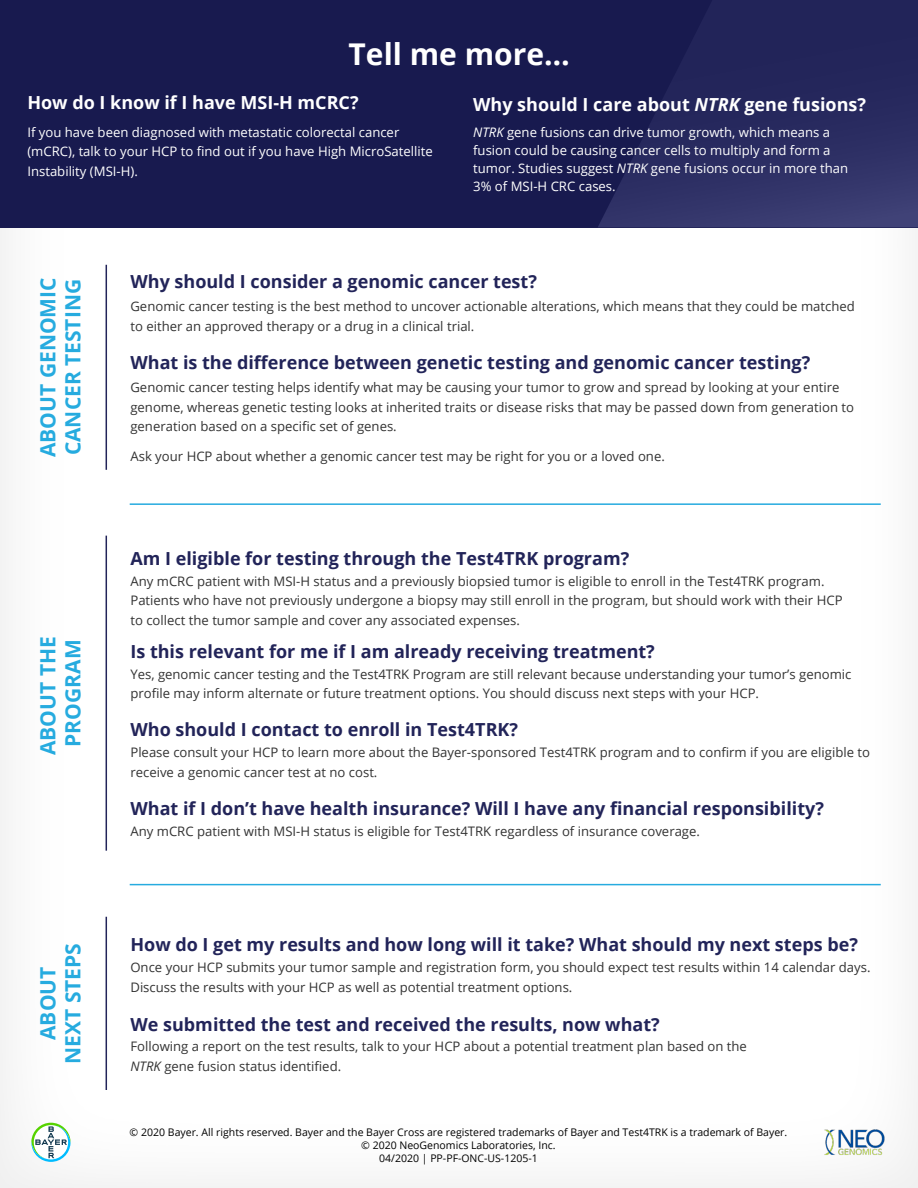
<style>
.page{position:relative;width:918px;height:1188px;background:#fff}
.page>*{position:absolute;margin:0;border:0;box-sizing:border-box;transform-origin:0 0}
.t1{font:700 30px "Open Sans";color:#fff}
.t2{font:700 21px/25.2px "Open Sans";color:#26abdf;text-align:center}
.t3{font:700 18px "Open Sans";color:#222459}
.t4{font:700 18px "Open Sans";color:#fff}
.t5{font:13.2px/19.5px "Open Sans";color:#333}
.t6{font:13.2px/18px "Open Sans";color:#fff}
.t7{font:10.5px/12.6px "Open Sans";color:#000;text-align:center}
.s1{font-style:italic}
</style>
<div class="page">
<div style="left:0;top:0;width:918px;height:227px;background:#181a4f"></div>
<svg style="left:598px;top:37px;width:320px;height:190px"></svg>
<hr style="left:106px;top:917px;width:1px;height:173px;background:#222459">
<hr style="left:106px;top:536px;width:1px;height:315px;background:#222459">
<hr style="left:106px;top:265px;width:1px;height:205px;background:#222459">
<hr style="left:130px;top:503px;width:751px;height:2px;background:#26abdf">
<hr style="left:130px;top:884px;width:751px;height:1px;background:#26abdf">
<svg style="left:31px;top:1123px;width:40px;height:39px"></svg>
<img style="left:824px;top:1129px;width:61px;height:27px">
<h1 class="t1" style="left:349px;top:33px;width:223px">Tell me more…</h1>
<h3 class="t4" style="left:27px;top:90px;width:333px">How do I know if I have MSI-H mCRC?</h3>
<p class="t6" style="left:27px;top:122px;width:407px;line-height:19.5px">If you have been diagnosed with metastatic colorectal cancer (mCRC), talk to your HCP to find out if you have High MicroSatellite<br>Instability (MSI-H).</p>
<h3 class="t4" style="left:473px;top:91px;width:394px">Why should I care about <span class="s1">NTRK</span> gene fusions?</h3>
<p class="t6" style="left:473px;top:123px;width:377px"><span class="s1">NTRK</span> gene fusions can drive tumor growth, which means a fusion could be causing cancer cells to multiply and form a tumor. Studies suggest <span class="s1">NTRK</span> gene fusions occur in more than 3% of MSI-H CRC cases.</p>
<h2 class="t2" style="left:35px;top:457px;width:181px;text-align:left;rotate:-90deg">ABOUT GENOMIC<br>CANCER TESTING</h2>
<h2 class="t2" style="left:35px;top:755px;width:120px;rotate:-90deg">ABOUT THE<br>PROGRAM</h2>
<h3 class="t3" style="left:130px;top:269px;width:408px">Why should I consider a genomic cancer test?</h3>
<p class="t5" style="left:130px;top:297px;width:726px">Genomic cancer testing is the best method to uncover actionable alterations, which means that they could be matched to either an approved therapy or a drug in a clinical trial.</p>
<h3 class="t3" style="left:130px;top:349px;width:681px">What is the difference between genetic testing and genomic cancer testing?</h3>
<p class="t5" style="left:130px;top:377px;width:725px">Genomic cancer testing helps identify what may be causing your tumor to grow and spread by looking at your entire genome, whereas genetic testing looks at inherited traits or disease risks that may be passed down from generation to generation based on a specific set of genes.</p>
<p class="t5" style="left:130px;top:447px;width:536px">Ask your HCP about whether a genomic cancer test may be right for you or a loved one.</p>
<h3 class="t3" style="left:130px;top:546px;width:500px">Am I eligible for testing through the Test4TRK program?</h3>
<p class="t5" style="left:130px;top:571px;width:714px">Any mCRC patient with MSI-H status and a previously biopsied tumor is eligible to enroll in the Test4TRK program.<br>Patients who have not previously undergone a biopsy may still enroll in the program, but should work with their HCP to collect the tumor sample and cover any associated expenses.</p>
<h3 class="t3" style="left:130px;top:639px;width:526px">Is this relevant for me if I am already receiving treatment?</h3>
<p class="t5" style="left:130px;top:664px;width:723px">Yes, genomic cancer testing and the Test4TRK Program are still relevant because understanding your tumor’s genomic profile may inform alternate or future treatment options. You should discuss next steps with your HCP.</p>
<h3 class="t3" style="left:130px;top:717px;width:389px">Who should I contact to enroll in Test4TRK?</h3>
<p class="t5" style="left:130px;top:742px;width:741px">Please consult your HCP to learn more about the Bayer-sponsored Test4TRK program and to confirm if you are eligible to receive a genomic cancer test at no cost.</p>
<h3 class="t3" style="left:130px;top:796px;width:695px">What if I don’t have health insurance? Will I have any financial responsibility?</h3>
<p class="t5" style="left:130px;top:821px;width:571px">Any mCRC patient with MSI-H status is eligible for Test4TRK regardless of insurance coverage.</p>
<h2 class="t2" style="left:35px;top:1064px;width:122px;rotate:-90deg">ABOUT<br>NEXT STEPS</h2>
<h3 class="t3" style="left:130px;top:932px;width:729px">How do I get my results and how long will it take? What should my next steps be?</h3>
<p class="t5" style="left:130px;top:958px;width:742px">Once your HCP submits your tumor sample and registration form, you should expect test results within 14 calendar days.<br>Discuss the results with your HCP as well as potential treatment options.</p>
<h3 class="t3" style="left:130px;top:1011px;width:531px">We submitted the test and received the results, now what?</h3>
<p class="t5" style="left:130px;top:1036px;width:618px">Following a report on the test results, talk to your HCP about a potential treatment plan based on the<br><span class="s1">NTRK</span> gene fusion status identified.</p>
<p class="t7" style="left:130px;top:1126px;width:659px">© 2020 Bayer. All rights reserved. Bayer and the Bayer Cross are registered trademarks of Bayer and Test4TRK is a trademark of Bayer. © 2020 NeoGenomics Laboratories, Inc.<br>04/2020 | PP-PF-ONC-US-1205-1</p>
</div>
